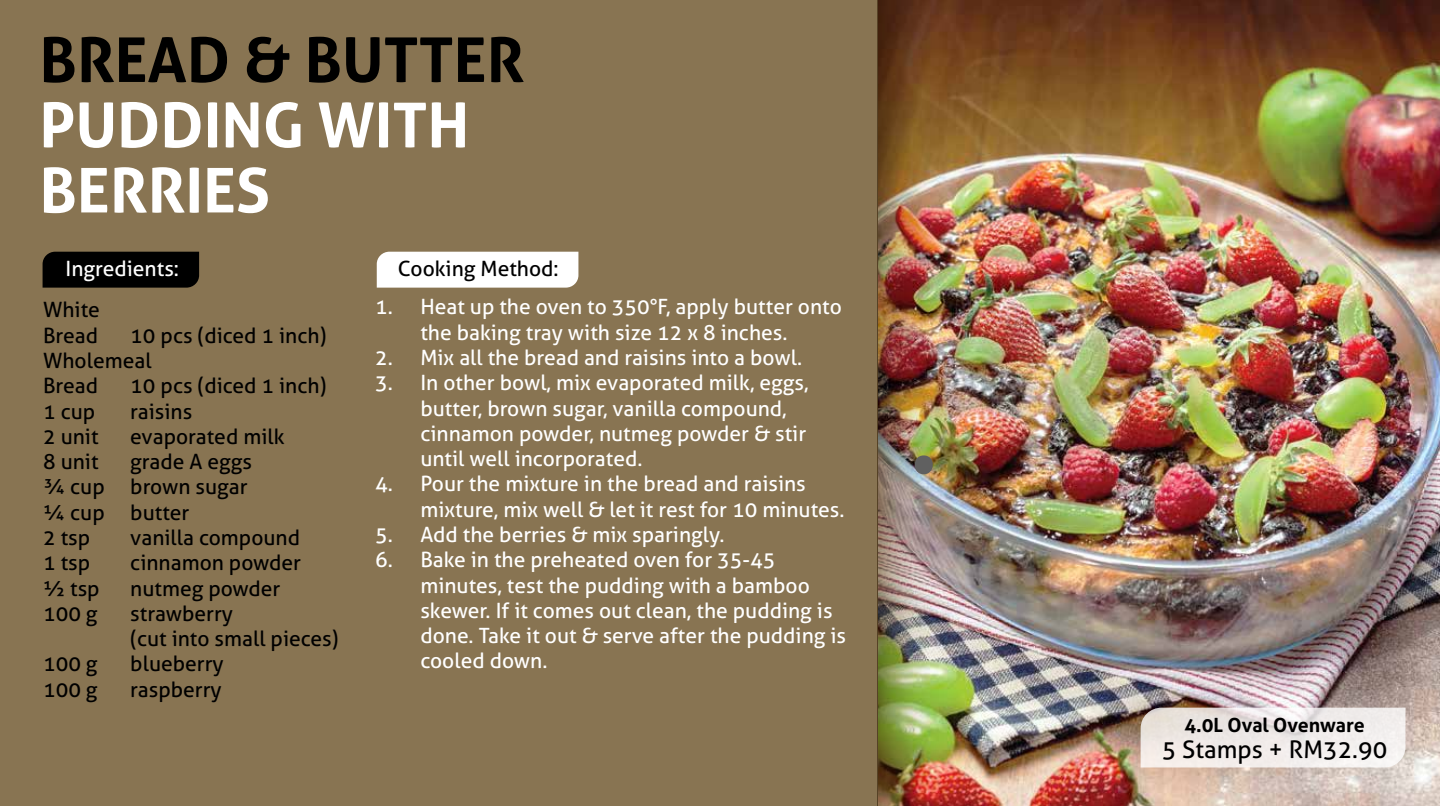
<style>
.page{position:relative;width:1440px;height:806px;background:#fff}
.page>*{position:absolute;margin:0;border:0;box-sizing:border-box;transform-origin:0 0}
.t1{font:700 61.8px/65.2px "Aller";color:#fff}
.t2{font:700 61.8px "Aller";color:#000}
.t3{font:24.3px "Aller";color:#000}
.t4{font:21px/25.2px "Aller";color:#fff}
.t5{font:21px/25.2px "Aller";color:#000}
.t6{font:700 19.65px "Aller";color:#000}
</style>
<div class="page">
<img style="left:944px;top:0;width:496px;height:806px">
<svg style="left:1141px;top:707px;width:264px;height:60px"></svg>
<div style="left:0;top:0;width:878px;height:806px;background:#887452"></div>
<img style="left:877px;top:0;width:67px;height:806px">
<div style="left:43px;top:252px;width:156px;height:35px;background:#000"></div>
<div style="left:377px;top:252px;width:201px;height:35px;background:#fff"></div>
<svg style="left:912px;top:455px;width:24px;height:19px"></svg>
<h1 class="t2" style="left:39px;top:22px;width:486px">BREAD &amp; BUTTER</h1>
<h1 class="t1" style="left:39px;top:92px;width:431px">PUDDING WITH<br>BERRIES</h1>
<p class="t4" style="left:66px;top:256px;width:115px">Ingredients:</p>
<p class="t5" style="left:43px;top:297px;width:58px">White<br>Bread</p>
<p class="t5" style="left:43px;top:322px;width:285px;text-indent:87px">10 pcs (diced 1 inch)<br>Wholemeal<br>Bread</p>
<p class="t5" style="left:130px;top:373px;width:198px">10 pcs (diced 1 inch)</p>
<p class="t5" style="left:43px;top:398px;width:54px">1 cup</p>
<p class="t5" style="left:130px;top:398px;width:63px">raisins</p>
<p class="t5" style="left:43px;top:423px;width:57px">2 unit</p>
<p class="t5" style="left:130px;top:423px;width:156px">evaporated milk</p>
<p class="t5" style="left:43px;top:449px;width:57px">8 unit</p>
<p class="t5" style="left:43px;top:449px;width:210px;text-indent:87px">grade A eggs ¾ cup brown sugar ¼ cup butter<br>2 tsp</p>
<p class="t5" style="left:130px;top:525px;width:171px">vanilla compound</p>
<p class="t5" style="left:43px;top:550px;width:49px">1 tsp</p>
<p class="t5" style="left:130px;top:550px;width:172px">cinnamon powder</p>
<p class="t5" style="left:43px;top:575px;width:58px">½ tsp</p>
<p class="t5" style="left:130px;top:575px;width:152px">nutmeg powder</p>
<p class="t5" style="left:43px;top:600px;width:56px">100 g</p>
<p class="t5" style="left:130px;top:600px;width:210px">strawberry<br>(cut into small pieces)</p>
<p class="t5" style="left:43px;top:651px;width:56px">100 g</p>
<p class="t5" style="left:130px;top:651px;width:95px">blueberry</p>
<p class="t5" style="left:43px;top:676px;width:56px">100 g</p>
<p class="t5" style="left:130px;top:676px;width:93px">raspberry</p>
<p class="t5" style="left:398px;top:256px;width:162px">Cooking Method:</p>
<p class="t4" style="left:375px;top:294px;width:468px;text-align:center">1. Heat up the oven to 350°F, apply butter onto the baking tray with size 12 x 8 inches.</p>
<p class="t4" style="left:375px;top:345px;width:428px">2. Mix all the bread and raisins into a bowl.</p>
<p class="t4" style="left:420px;top:370px;width:390px;text-indent:-45px">3. In other bowl, mix evaporated milk, eggs, butter, brown sugar, vanilla compound, cinnamon powder, nutmeg powder &amp; stir until well incorporated.</p>
<p class="t4" style="left:420px;top:471px;width:426px;text-indent:-45px">4. Pour the mixture in the bread and raisins mixture, mix well &amp; let it rest for 10 minutes.</p>
<p class="t4" style="left:375px;top:522px;width:351px">5. Add the berries &amp; mix sparingly.</p>
<p class="t4" style="left:420px;top:547px;width:427px;text-indent:-45px">6. Bake in the preheated oven for 35-45 minutes, test the pudding with a bamboo skewer. If it comes out clean, the pudding is done. Take it out &amp; serve after the pudding is cooled down.</p>
<p class="t6" style="left:1184px;top:712px;width:182px">4.0L Oval Ovenware</p>
<p class="t3" style="left:1162px;top:734px;width:227px">5 Stamps + RM32.90</p>
</div>
